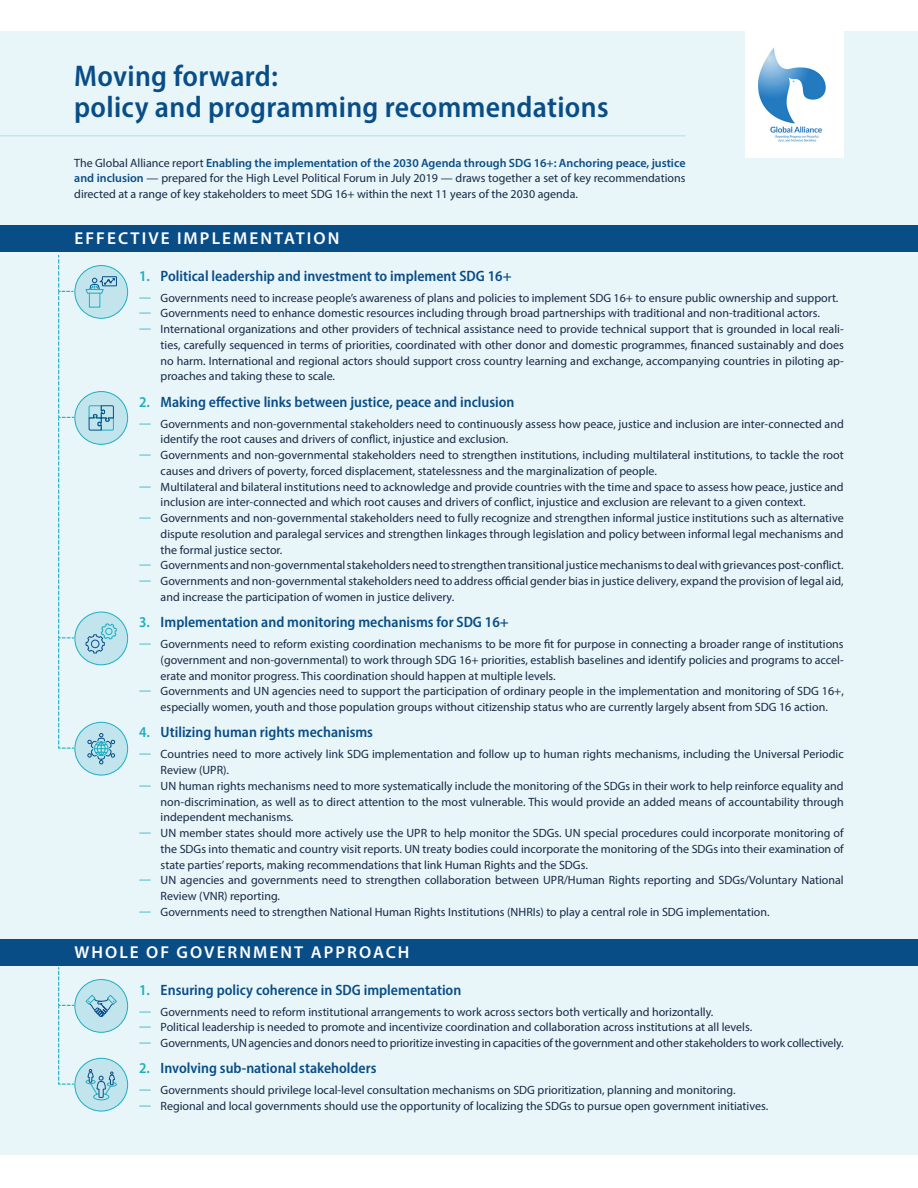
<style>
.page{position:relative;width:918px;height:1188px;background:#fff}
.page>*{position:absolute;margin:0;border:0;box-sizing:border-box;transform-origin:0 0}
._2P_Title_-_full_rul{font:600 semi-condensed 30px/31.5px "Myriad Pro";letter-spacing:.01em;color:#094d87}
._2P_H2{font:600 17.25px "Myriad Pro";letter-spacing:.12em;color:#fff}
.t1{font:600 semi-condensed 15px "Myriad Pro";color:#094d87}
._2P_Body_1col{font:12px/15.8px "Myriad Pro";color:#172944;text-align:justify}
.s1{font-weight:600;color:#094d87}
.s2{color:#1dafc1}
</style>
<div class="page">
<div style="left:0;top:31px;width:918px;height:1124px;background:#e8f5f9"></div>
<svg style="left:58px;top:254px;width:17px;height:495px"></svg>
<div style="left:0;top:226px;width:918px;height:26px;background:#094d87"></div>
<div style="left:0;top:940px;width:918px;height:26px;background:#094d87"></div>
<div style="left:75px;top:266px;width:53px;height:52px;background:#c1e4ed;border-radius:50%"></div>
<div style="left:74px;top:265px;width:54px;height:54px;border:1px solid #1dafc1;border-radius:50%"></div>
<div style="left:89px;top:293px;width:11px;height:15px;border:1px solid #1dafc1"></div>
<svg style="left:85px;top:276px;width:32px;height:18px"></svg>
<div style="left:75px;top:392px;width:53px;height:52px;background:#c1e4ed;border-radius:50%"></div>
<div style="left:74px;top:391px;width:54px;height:54px;border:1px solid #1dafc1;border-radius:50%"></div>
<svg style="left:88px;top:405px;width:26px;height:26px"></svg>
<div style="left:75px;top:612px;width:53px;height:53px;background:#c1e4ed;border-radius:50%"></div>
<div style="left:74px;top:612px;width:54px;height:53px;border:1px solid #1dafc1;border-radius:50%"></div>
<svg style="left:85px;top:623px;width:32px;height:31px"></svg>
<div style="left:75px;top:722px;width:53px;height:53px;background:#c1e4ed;border-radius:50%"></div>
<div style="left:74px;top:722px;width:54px;height:54px;border:1px solid #1dafc1;border-radius:50%"></div>
<svg style="left:87px;top:733px;width:29px;height:31px"></svg>
<svg style="left:58px;top:967px;width:70px;height:145px"></svg>
<hr style="left:0;top:135px;width:686px;height:1px;background:#c3e5ed">
<div style="left:746px;top:31px;width:98px;height:127px;background:#fff"></div>
<img style="left:758px;top:47px;width:68px;height:95px">
<p class="_2P_Title_-_full_rul" style="left:74px;top:59px;width:536px">Moving forward:<br>policy and programming recommendations</p>
<p class="_2P_Body_1col" style="left:74px;top:154px;width:613px">The Global Alliance report <span class="s1">Enabling the implementation of the 2030 Agenda through SDG 16+: Anchoring peace, justice and inclusion</span> — prepared for the High Level Political Forum in July 2019 — draws together a set of key recommendations directed at a range of key stakeholders to meet SDG 16+ within the next 11 years of the 2030 agenda.</p>
<p class="_2P_H2" style="left:74px;top:227px;width:266px">EFFECTIVE IMPLEMENTATION</p>
<p class="t1" style="left:139px;top:266px;width:374px"><span class="s2">1.</span> Political leadership and investment to implement SDG 16+</p>
<p class="_2P_Body_1col" style="left:139px;top:290px;width:701px"><span class="s2">Ū</span> Governments need to increase people’s awareness of plans and policies to implement SDG 16+ to ensure public ownership and support.</p>
<p class="_2P_Body_1col" style="left:139px;top:305px;width:682px"><span class="s2">Ū</span> Governments need to enhance domestic resources including through broad partnerships with traditional and non-traditional actors.</p>
<p class="_2P_Body_1col" style="left:161px;top:321px;width:685px;text-indent:-22px"><span class="s2">Ū</span> International organizations and other providers of technical assistance need to provide technical support that is grounded in local reali&shy;ties, carefully sequenced in terms of priorities, coordinated with other donor and domestic programmes, financed sustainably and does no harm. International and regional actors should support cross country learning and exchange, accompanying countries in piloting ap&shy;proaches and taking these to scale.</p>
<p class="t1" style="left:139px;top:392px;width:377px"><span class="s2">2.</span> Making effective links between justice, peace and inclusion</p>
<p class="_2P_Body_1col" style="left:161px;top:416px;width:685px;text-indent:-22px"><span class="s2">Ū</span> Governments and non-governmental stakeholders need to continuously assess how peace, justice and inclusion are inter-connected and identify the root causes and drivers of conflict, injustice and exclusion.</p>
<p class="_2P_Body_1col" style="left:161px;top:447px;width:685px;text-indent:-22px"><span class="s2">Ū</span> Governments and non-governmental stakeholders need to strengthen institutions, including multilateral institutions, to tackle the root causes and drivers of poverty, forced displacement, statelessness and the marginalization of people.</p>
<p class="_2P_Body_1col" style="left:161px;top:479px;width:685px;text-indent:-22px"><span class="s2">Ū</span> Multilateral and bilateral institutions need to acknowledge and provide countries with the time and space to assess how peace, justice and inclusion are inter-connected and which root causes and drivers of conflict, injustice and exclusion are relevant to a given context.</p>
<p class="_2P_Body_1col" style="left:161px;top:510px;width:685px;text-indent:-22px"><span class="s2">Ū</span> Governments and non-governmental stakeholders need to fully recognize and strengthen informal justice institutions such as alternative dispute resolution and paralegal services and strengthen linkages through legislation and policy between informal legal mechanisms and the formal justice sector.</p>
<p class="_2P_Body_1col" style="left:139px;top:557px;width:706px"><span class="s2">Ū</span> Governments and non-governmental stakeholders need to strengthen transitional justice mechanisms to deal with grievances post-conflict.</p>
<p class="_2P_Body_1col" style="left:161px;top:573px;width:685px;text-indent:-22px"><span class="s2">Ū</span> Governments and non-governmental stakeholders need to address official gender bias in justice delivery, expand the provision of legal aid, and increase the participation of women in justice delivery.</p>
<p class="t1" style="left:139px;top:613px;width:371px"><span class="s2">3.</span> Implementation and monitoring mechanisms for SDG 16+</p>
<p class="_2P_Body_1col" style="left:161px;top:636px;width:685px;text-indent:-22px"><span class="s2">Ū</span> Governments need to reform existing coordination mechanisms to be more fit for purpose in connecting a broader range of institutions (government and non-governmental) to work through SDG 16+ priorities, establish baselines and identify policies and programs to accel&shy;erate and monitor progress. This coordination should happen at multiple levels.</p>
<p class="_2P_Body_1col" style="left:139px;top:683px;width:706px;text-align:center"><span class="s2">Ū</span> Governments and UN agencies need to support the participation of ordinary people in the implementation and monitoring of SDG 16+, especially women, youth and those population groups without citizenship status who are currently largely absent from SDG 16 action.</p>
<p class="t1" style="left:139px;top:723px;width:236px"><span class="s2">4.</span> Utilizing human rights mechanisms</p>
<p class="_2P_Body_1col" style="left:161px;top:746px;width:685px;text-indent:-22px"><span class="s2">Ū</span> Countries need to more actively link SDG implementation and follow up to human rights mechanisms, including the Universal Periodic<br>Review (UPR).</p>
<p class="_2P_Body_1col" style="left:161px;top:778px;width:685px;text-indent:-22px"><span class="s2">Ū</span> UN human rights mechanisms need to more systematically include the monitoring of the SDGs in their work to help reinforce equality and non-discrimination, as well as to direct attention to the most vulnerable. This would provide an added means of accountability through independent mechanisms.</p>
<p class="_2P_Body_1col" style="left:161px;top:825px;width:685px;text-indent:-22px"><span class="s2">Ū</span> UN member states should more actively use the UPR to help monitor the SDGs. UN special procedures could incorporate monitoring of the SDGs into thematic and country visit reports. UN treaty bodies could incorporate the monitoring of the SDGs into their examination of state parties’ reports, making recommendations that link Human Rights and the SDGs.</p>
<p class="_2P_Body_1col" style="left:161px;top:872px;width:685px;text-indent:-22px"><span class="s2">Ū</span> UN agencies and governments need to strengthen collaboration between UPR/Human Rights reporting and SDGs/Voluntary National<br>Review (VNR) reporting.</p>
<p class="_2P_Body_1col" style="left:139px;top:904px;width:632px"><span class="s2">Ū</span> Governments need to strengthen National Human Rights Institutions (NHRIs) to play a central role in SDG implementation.</p>
<p class="_2P_H2" style="left:74px;top:941px;width:337px">WHOLE OF GOVERNMENT APPROACH</p>
<p class="t1" style="left:139px;top:980px;width:324px"><span class="s2">1.</span> Ensuring policy coherence in SDG implementation</p>
<p class="_2P_Body_1col" style="left:139px;top:1004px;width:576px"><span class="s2">Ū</span> Governments need to reform institutional arrangements to work across sectors both vertically and horizontally.</p>
<p class="_2P_Body_1col" style="left:139px;top:1019px;width:615px"><span class="s2">Ū</span> Political leadership is needed to promote and incentivize coordination and collaboration across institutions at all levels.</p>
<p class="_2P_Body_1col" style="left:139px;top:1035px;width:706px"><span class="s2">Ū</span> Governments, UN agencies and donors need to prioritize investing in capacities of the government and other stakeholders to work collectively.</p>
<p class="t1" style="left:139px;top:1059px;width:239px"><span class="s2">2.</span> Involving sub-national stakeholders</p>
<p class="_2P_Body_1col" style="left:139px;top:1082px;width:598px"><span class="s2">Ū</span> Governments should privilege local-level consultation mechanisms on SDG prioritization, planning and monitoring.</p>
<p class="_2P_Body_1col" style="left:139px;top:1098px;width:631px"><span class="s2">Ū</span> Regional and local governments should use the opportunity of localizing the SDGs to pursue open government initiatives.</p>
</div>
